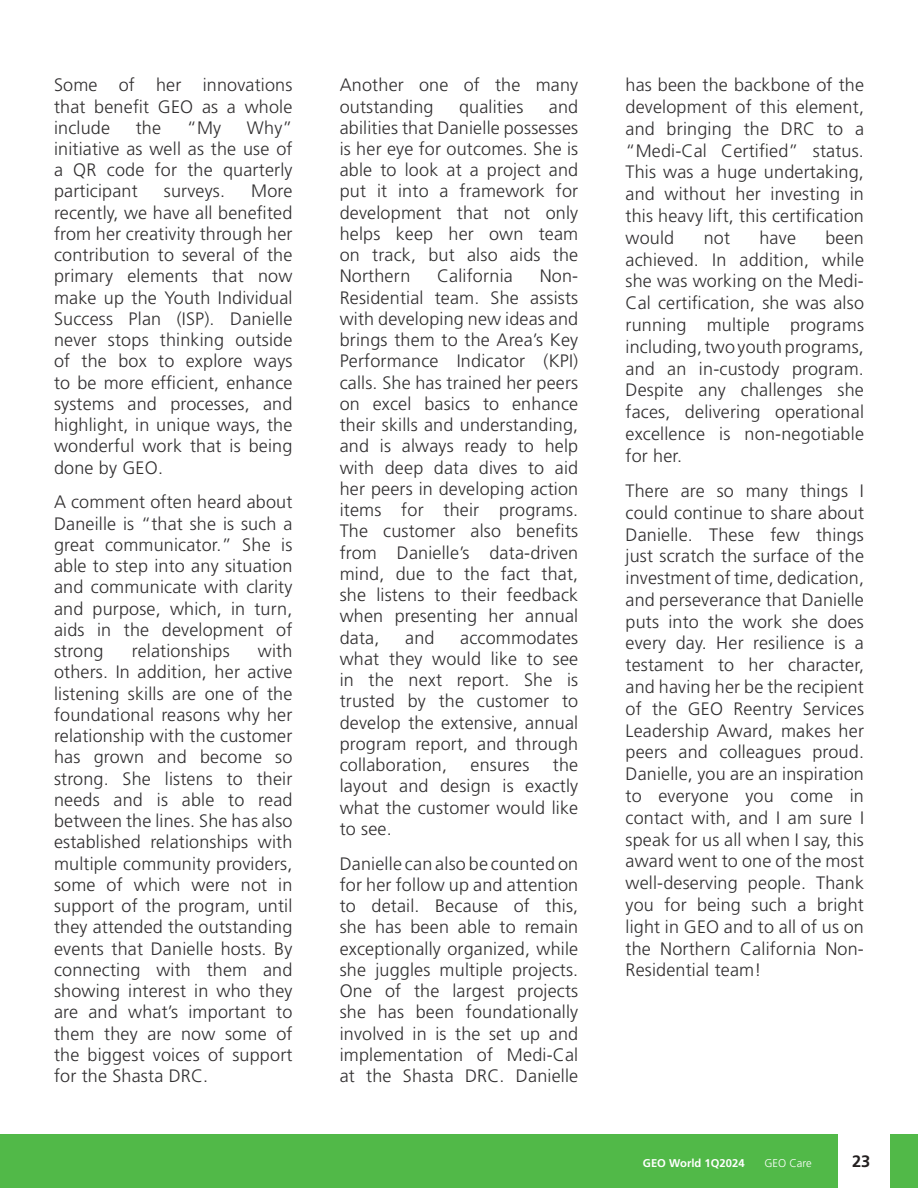
<style>
.page{position:relative;width:918px;height:1188px;background:#fff}
.page>*{position:absolute;margin:0;border:0;box-sizing:border-box;transform-origin:0 0}
._2nd_paragraph_style{font:300 18px/21.3px "Frutiger LT Std";letter-spacing:.01em;color:#312f30;text-align:justify}
.t1{font:700 16.5px "Frutiger LT Std";color:#231f20}
.t2{font:700 11.25px "Frutiger LT Std";color:#fff}
.t3{font:300 11.25px "Frutiger LT Std";color:#fff}
</style>
<div class="page">
<div style="left:0;top:1134px;width:918px;height:54px;background:#51b948"></div>
<div style="left:838px;top:1134px;width:52px;height:54px;background:#fff"></div>
<p class="_2nd_paragraph_style" style="left:54px;top:75px;width:240px">Some of her innovations that benefit GEO as a whole include</p>
<p class="_2nd_paragraph_style" style="left:54px;top:117px;width:240px;text-indent:193px">Why” initiative as well as the use of a QR code for the quarterly participant</p>
<p class="_2nd_paragraph_style" style="left:136px;top:117px;width:27px">the</p>
<p class="_2nd_paragraph_style" style="left:187px;top:117px;width:36px">“My</p>
<p class="_2nd_paragraph_style" style="left:54px;top:181px;width:240px;text-indent:197px">More recently, we have all benefited from her creativity through her contribution to several of the primary elements that now make up the Youth Individual Success Plan (ISP). Danielle never stops thinking outside of the box to explore ways to be more efficient, enhance systems and processes, and highlight, in unique ways, the wonderful work that is being done by GEO.</p>
<p class="_2nd_paragraph_style" style="left:54px;top:492px;width:240px">A comment often heard about Daneille is “that she is such a great communicator.” She is able to step into any situation and communicate with clarity and purpose, which, in turn, aids in the development of strong</p>
<p class="_2nd_paragraph_style" style="left:164px;top:181px;width:63px">surveys.</p>
<p class="_2nd_paragraph_style" style="left:54px;top:641px;width:240px;text-indent:204px">with others. In addition, her active listening skills are one of the foundational reasons why her relationship with the customer has grown and become so strong. She listens to their needs and is able to read between the lines. She has also established relationships with multiple community providers, some of which were not in support of the program, until they attended the outstanding events that Danielle hosts. By connecting with them and showing interest in who they are and what’s important to them they are now some of the biggest voices of support for the Shasta DRC.</p>
<p class="_2nd_paragraph_style" style="left:132px;top:641px;width:99px">relationships</p>
<p class="_2nd_paragraph_style" style="left:340px;top:75px;width:240px">Another one of the many outstanding</p>
<p class="_2nd_paragraph_style" style="left:340px;top:96px;width:240px;text-indent:209px">and abilities that Danielle possesses is her eye for outcomes. She is able to look at a project and put it into a framework for development that not only helps keep her own team on track, but also aids the Northern</p>
<p class="_2nd_paragraph_style" style="left:459px;top:96px;width:66px">qualities</p>
<p class="_2nd_paragraph_style" style="left:437px;top:266px;width:77px">California</p>
<p class="_2nd_paragraph_style" style="left:340px;top:266px;width:240px;text-indent:200px">Non-Residential team. She assists with developing new ideas and brings them to the Area’s Key Performance Indicator (KPI) calls. She has trained her peers on excel basics to enhance their skills and understanding, and is always ready to help with deep data dives to aid her peers in developing action items for their programs.<br>The customer also benefits from Danielle’s data-driven mind, due to the fact that, she listens to their feedback when presenting her annual data,</p>
<p class="_2nd_paragraph_style" style="left:340px;top:627px;width:240px;text-indent:121px">accommodates what they would like to see in the next report. She is trusted by the customer to develop the extensive, annual program report, and through collaboration,</p>
<p class="_2nd_paragraph_style" style="left:405px;top:627px;width:31px">and</p>
<p class="_2nd_paragraph_style" style="left:340px;top:755px;width:240px;text-indent:213px">the layout and design is exactly what the customer would like to see.</p>
<p class="_2nd_paragraph_style" style="left:340px;top:853px;width:240px">Danielle can also be counted on for her follow up and attention to detail. Because of this, she has been able to remain exceptionally organized, while she juggles multiple projects.<br>One of the largest projects she has been foundationally involved in is the set up and implementation of Medi-Cal at the Shasta DRC. Danielle</p>
<p class="_2nd_paragraph_style" style="left:471px;top:755px;width:60px">ensures</p>
<p class="_2nd_paragraph_style" style="left:626px;top:74px;width:240px;line-height:21.8px">has been the backbone of the development of this element, and bringing the DRC to a “Medi-Cal Certified” status.<br>This was a huge undertaking, and without her investing in this heavy lift, this certification would</p>
<p class="_2nd_paragraph_style" style="left:626px;top:227px;width:240px;line-height:21.8px;text-indent:200px">been achieved. In addition, while she was working on the Medi-Cal certification, she was also running multiple programs including, two youth programs, and an in-custody program.<br>Despite any challenges she faces, delivering operational excellence is non-negotiable for her.</p>
<p class="_2nd_paragraph_style" style="left:626px;top:480px;width:240px;line-height:21.8px">There are so many things I could continue to share about Danielle. These few things just scratch the surface of the investment of time, dedication, and perseverance that Danielle puts into the work she does every day. Her resilience is a testament to her character, and having her be the recipient of the GEO Reentry Services Leadership Award, makes her peers and colleagues proud.<br>Danielle, you are an inspiration to everyone you come in contact with, and I am sure I speak for us all when I say, this award went to one of the most well-deserving people. Thank you for being such a bright light in GEO and to all of us on the Northern California Non-Residential team!</p>
<p class="_2nd_paragraph_style" style="left:704px;top:227px;width:28px">not</p>
<p class="_2nd_paragraph_style" style="left:759px;top:227px;width:38px">have</p>
<p class="t2" style="left:643px;top:1157px;width:103px">GEO World 1Q2024</p>
<p class="t3" style="left:764px;top:1157px;width:49px">GEO Care</p>
<p class="t1" style="left:852px;top:1152px;width:20px">23</p>
</div>
